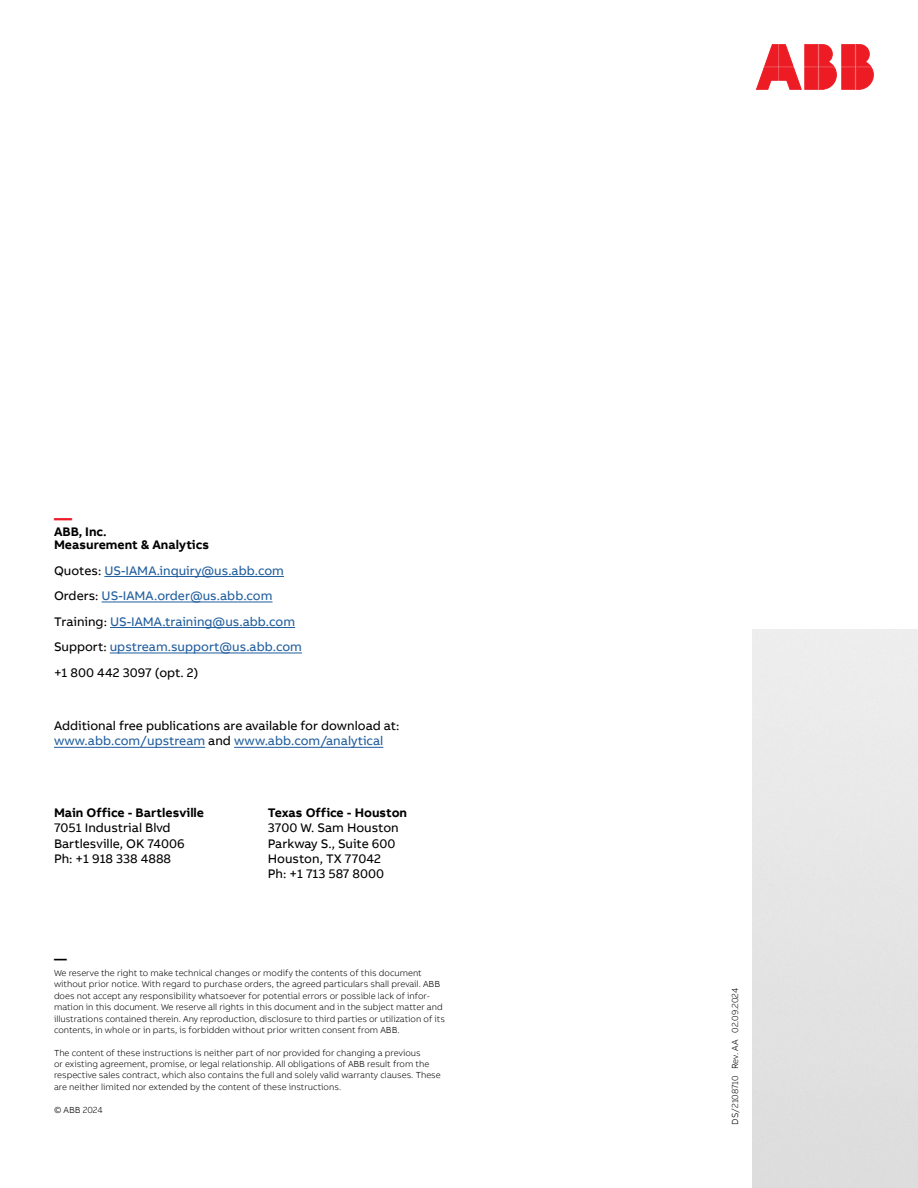
<style>
.page{position:relative;width:918px;height:1188px;background:#fff}
.page>*{position:absolute;margin:0;border:0;box-sizing:border-box;transform-origin:0 0}
.t1{font:700 18px "AB Bvoice";color:#ed1c29}
.t2{font:12.75px/15.3px "AB Bvoice";color:#000}
.t3{font:12.75px/25.5px "AB Bvoice";color:#215e9e}
.t4{font:700 12.75px/12.8px "AB Bvoice";color:#000}
.t5{font:300 9px/11.4px "AB Bvoice";color:#000}
.s1{color:#000}
.s2{color:#215e9e}
</style>
<div class="page">
<svg style="left:757px;top:45px;width:116px;height:44px"></svg>
<hr style="left:104px;top:576px;width:180px;height:1px;background:#215e9e">
<hr style="left:102px;top:601px;width:171px;height:1px;background:#215e9e">
<hr style="left:110px;top:627px;width:185px;height:1px;background:#215e9e">
<hr style="left:110px;top:652px;width:192px;height:1px;background:#215e9e">
<hr style="left:54px;top:747px;width:151px;height:1px;background:#215e9e">
<hr style="left:234px;top:747px;width:149px;height:1px;background:#215e9e">
<h1 class="t1" style="left:54px;top:506px;width:19px">—</h1>
<h2 class="t4" style="left:54px;top:526px;width:157px">ABB, Inc.<br>Measurement &amp; Analytics</h2>
<h2 class="t3" style="left:54px;top:558px;width:250px"><span class="s1">Quotes:</span> US-IAMA.inquiry@us.abb.com <span class="s1">Orders:</span> US-IAMA.order@us.abb.com <span class="s1">Training:</span> US-IAMA.training@us.abb.com <span class="s1">Support:</span> upstream.support@us.abb.com <span class="s1">+1 800 442 3097 (opt. 2)</span></h2>
<h2 class="t2" style="left:54px;top:718px;width:347px">Additional free publications are available for download at: <span class="s2">www.abb.com/upstream</span> and <span class="s2">www.abb.com/analytical</span></h2>
<h2 class="t4" style="left:54px;top:806px;width:152px">Main Office - Bartlesville</h2>
<h2 class="t2" style="left:54px;top:820px;width:132px">7051 Industrial Blvd<br>Bartlesville, OK 74006<br>Ph: +1 918 338 4888</h2>
<h2 class="t4" style="left:268px;top:806px;width:141px">Texas Office - Houston</h2>
<h2 class="t2" style="left:268px;top:820px;width:132px">3700 W. Sam Houston<br>Parkway S., Suite 600<br>Houston, TX 77042<br>Ph: +1 713 587 8000</h2>
<h2 class="t4" style="left:54px;top:952px;width:14px">—</h2>
<p class="t5" style="left:54px;top:967px;width:393px">We reserve the right to make technical changes or modify the contents of this document without prior notice. With regard to purchase orders, the agreed particulars shall prevail. ABB does not accept any responsibility whatsoever for potential errors or possible lack of infor&shy;mation in this document. We reserve all rights in this document and in the subject matter and illustrations contained therein. Any reproduction, disclosure to third parties or utilization of its contents, in whole or in parts, is forbidden without prior written consent from ABB.</p>
<p class="t5" style="left:54px;top:1047px;width:388px">The content of these instructions is neither part of nor provided for changing a previous<br>or existing agreement, promise, or legal relationship. All obligations of ABB result from the respective sales contract, which also contains the full and solely valid warranty clauses. These are neither limited nor extended by the content of these instructions.</p>
<p class="t5" style="left:54px;top:1104px;width:50px">© ABB 2024</p>
<p class="t5" style="left:729px;top:1125px;width:139px;rotate:-90deg">DS/2108710 Rev. AA 02.09.2024</p>
</div>
